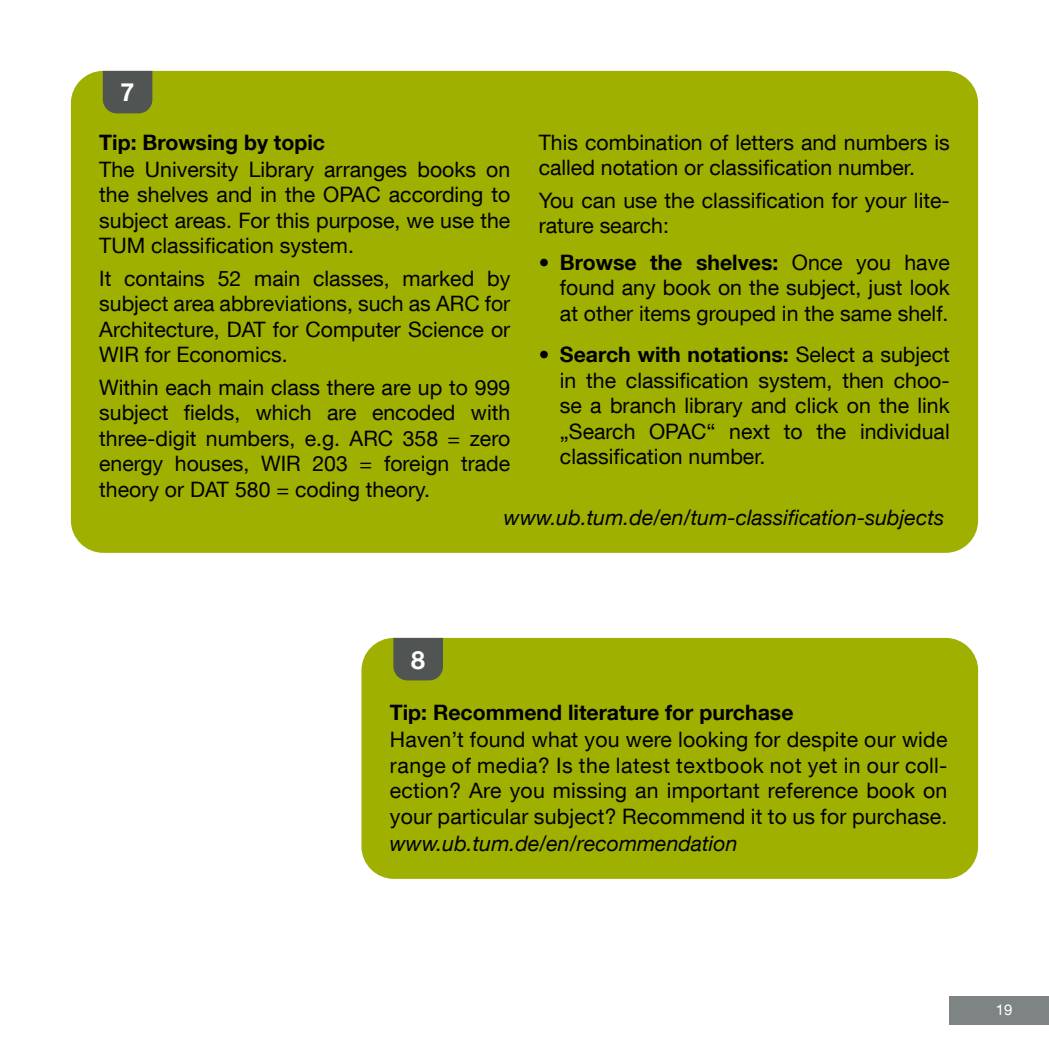
<style>
.page{position:relative;width:1049px;height:1049px;background:#fff}
.page>*{position:absolute;margin:0;border:0;box-sizing:border-box;transform-origin:0 0}
.t1{font:700 25px "TUM Neue Helvetica";color:#fff}
.t2{font:21.25px/25.5px "TUM Neue Helvetica";color:#000;text-align:justify}
.t3{font:italic 21.25px "TUM Neue Helvetica";color:#000}
.t4{font:700 21.25px "TUM Neue Helvetica";color:#000}
.t5{font:15px "TUM Neue Helvetica";color:#fff}
.s1{font-weight:700}
</style>
<div class="page">
<div style="left:71px;top:71px;width:907px;height:482px;background:#9fb000;border-radius:32px"></div>
<div style="left:103px;top:71px;width:49px;height:42px;background:#505453"></div>
<div style="left:361px;top:638px;width:617px;height:241px;background:#9fb000;border-radius:32px"></div>
<div style="left:393px;top:638px;width:50px;height:42px;background:#505453"></div>
<div style="left:950px;top:996px;width:99px;height:28px;background:#7e8483"></div>
<p class="t1" style="left:121px;top:77px;width:15px">7</p>
<p class="t4" style="left:99px;top:129px;width:227px">Tip: Browsing by topic</p>
<p class="t2" style="left:99px;top:156px;width:413px">The University Library arranges books on the shelves and in the OPAC according to subject areas. For this purpose, we use the TUM classification system.</p>
<p class="t2" style="left:99px;top:265px;width:413px">It contains 52 main classes, marked by subject area abbreviations, such as ARC for Architecture, DAT for Computer Science or WIR for Economics.</p>
<p class="t2" style="left:99px;top:374px;width:413px">Within each main class there are up to 999 subject fields, which are encoded with three-digit numbers, e.g. ARC 358 = zero energy houses, WIR 203 = foreign trade theory or DAT 580 = coding theory.</p>
<p class="t2" style="left:539px;top:129px;width:413px">This combination of letters and numbers is called notation or classification number.</p>
<p class="t2" style="left:539px;top:187px;width:413px">You can use the classification for your lite&shy;rature search:</p>
<p class="t2" style="left:560px;top:249px;width:391px;text-indent:-21px">• <span class="s1">Browse the shelves:</span> Once you have found any book on the subject, just look at other items grouped in the same shelf.</p>
<p class="t2" style="left:560px;top:342px;width:391px;text-indent:-21px">• <span class="s1">Search with notations:</span> Select a subject in the classification system, then choo&shy;se a branch library and click on the link „Search OPAC“ next to the individual classification number.</p>
<p class="t1" style="left:411px;top:644px;width:15px">8</p>
<p class="t3" style="left:504px;top:504px;width:442px">www.ub.tum.de/en/tum-classification-subjects</p>
<p class="t4" style="left:390px;top:699px;width:405px">Tip: Recommend literature for purchase</p>
<p class="t2" style="left:390px;top:726px;width:559px">Haven’t found what you were looking for despite our wide range of media? Is the latest textbook not yet in our coll&shy;ection? Are you missing an important reference book on your particular subject? Recommend it to us for purchase.</p>
<p class="t3" style="left:390px;top:830px;width:349px">www.ub.tum.de/en/recommendation</p>
<p class="t5" style="left:996px;top:1001px;width:18px">19</p>
</div>
